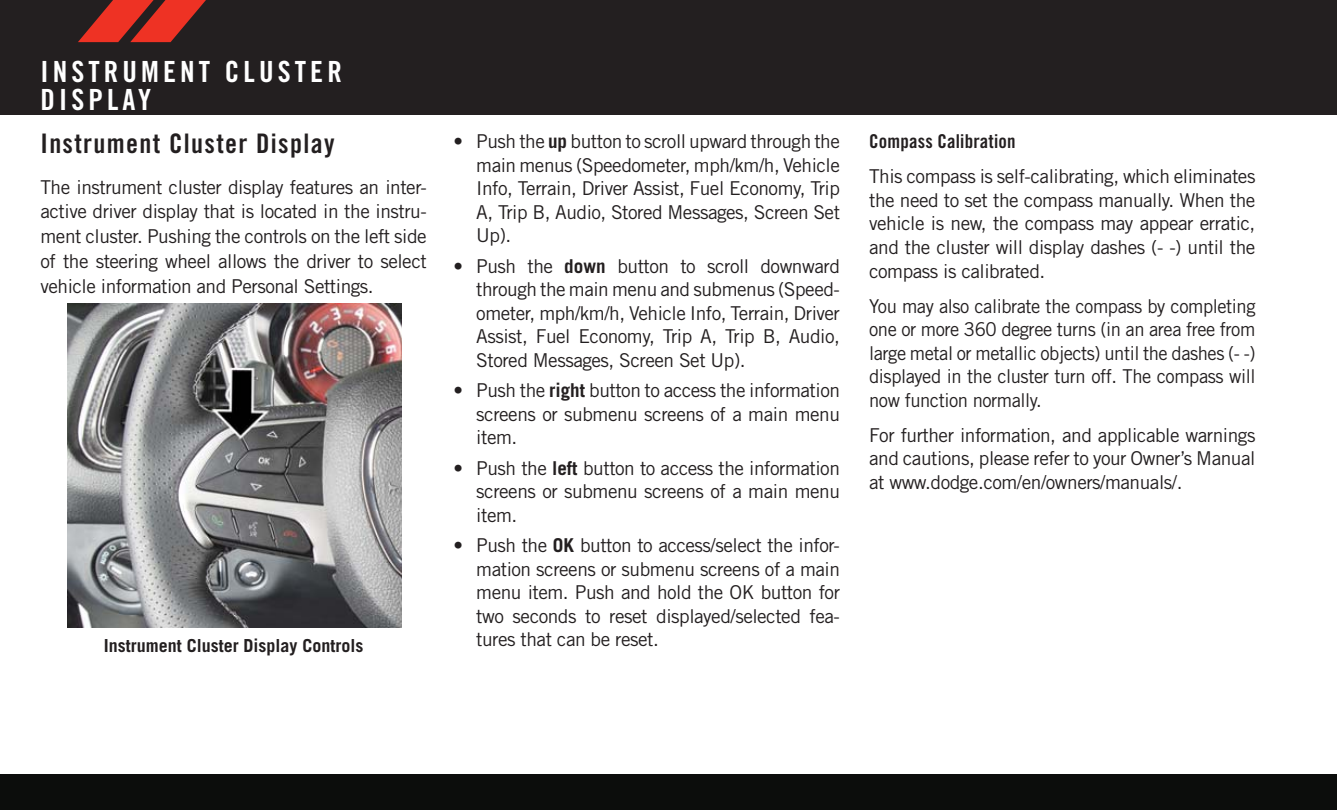
<style>
.page{position:relative;width:1337px;height:810px;background:#fff}
.page>*{position:absolute;margin:0;border:0;box-sizing:border-box;transform-origin:0 0}
.t1{font:29.25px/27.4px "Trade Gothic LT Std Bd Cn 20";letter-spacing:.14em;color:#fff}
.t2{font:27px "Trade Gothic LT Std Bd Cn 20";letter-spacing:.05em;color:#231f20}
.t3{font:19.12px/23.6px "Trade Gothic LT Std";letter-spacing:-.025em;color:#231f20;text-align:justify}
.t4{font:19.12px/23.6px "Trade Gothic LT Std";letter-spacing:-.025em;color:#231f20;text-align:justify;scale:.96 1}
.t5{font:19.12px "Trade Gothic LT Std Bd Cn 20";letter-spacing:.01em;color:#231f20}
.t6{font:700 18px "Trade Gothic LT Std";color:#231f20}
.s1{font-weight:700}
</style>
<div class="page">
<div style="left:0;top:0;width:1336px;height:115px;background:#231f20"></div>
<svg style="left:78px;top:0;width:128px;height:42px"></svg>
<div style="left:0;top:774px;width:1336px;height:36px;background:#0c0d0c"></div>
<img style="left:67px;top:303px;width:334px;height:324px">
<h1 class="t1" style="left:40px;top:61px;width:303px">INSTRUMENT CLUSTER<br>DISPLAY</h1>
<h2 class="t2" style="left:40px;top:133px;width:295px">Instrument Cluster Display</h2>
<p class="t3" style="left:40px;top:176px;width:388px;line-height:24.8px">The instrument cluster display features an inter&shy;active driver display that is located in the instru&shy;ment cluster. Pushing the controls on the left side of the steering wheel allows the driver to select vehicle information and Personal Settings.</p>
<p class="t6" style="left:104px;top:639px;width:261px">Instrument Cluster Display Controls</p>
<p class="t3" style="left:476px;top:131px;width:365px;text-indent:-23px">• Push the <span class="s1">up</span> button to scroll upward through the main menus (Speedometer, mph/km/h, Vehicle Info, Terrain, Driver Assist, Fuel Economy, Trip A, Trip B, Audio, Stored Messages, Screen Set Up).</p>
<p class="t3" style="left:476px;top:256px;width:365px;text-indent:-23px">• Push the <span class="s1">down</span> button to scroll downward through the main menu and submenus (Speed&shy;ometer, mph/km/h, Vehicle Info, Terrain, Driver Assist, Fuel Economy, Trip A, Trip B, Audio, Stored Messages, Screen Set Up).</p>
<p class="t3" style="left:476px;top:380px;width:365px;text-indent:-23px">• Push the <span class="s1">right</span> button to access the information screens or submenu screens of a main menu item.</p>
<p class="t3" style="left:476px;top:458px;width:365px;text-indent:-23px">• Push the <span class="s1">left</span> button to access the information screens or submenu screens of a main menu item.</p>
<p class="t3" style="left:476px;top:535px;width:365px;text-indent:-23px">• Push the <span class="s1">OK</span> button to access/select the infor&shy;mation screens or submenu screens of a main menu item. Push and hold the OK button for two seconds to reset displayed/selected fea&shy;tures that can be reset.</p>
<p class="t5" style="left:869px;top:134px;width:148px">Compass Calibration</p>
<p class="t3" style="left:869px;top:166px;width:388px">This compass is self-calibrating, which eliminates the need to set the compass manually. When the vehicle is new, the compass may appear erratic, and the cluster will display dashes (- -) until the compass is calibrated.</p>
<p class="t4" style="left:869px;top:296px;width:404px">You may also calibrate the compass by completing one or more 360 degree turns (in an area free from large metal or metallic objects) until the dashes (- -) displayed in the cluster turn off. The compass will now function normally.</p>
<p class="t3" style="left:869px;top:425px;width:388px">For further information, and applicable warnings and cautions, please refer to your Owner’s Manual at www.dodge.com/en/owners/manuals/.</p>
</div>
